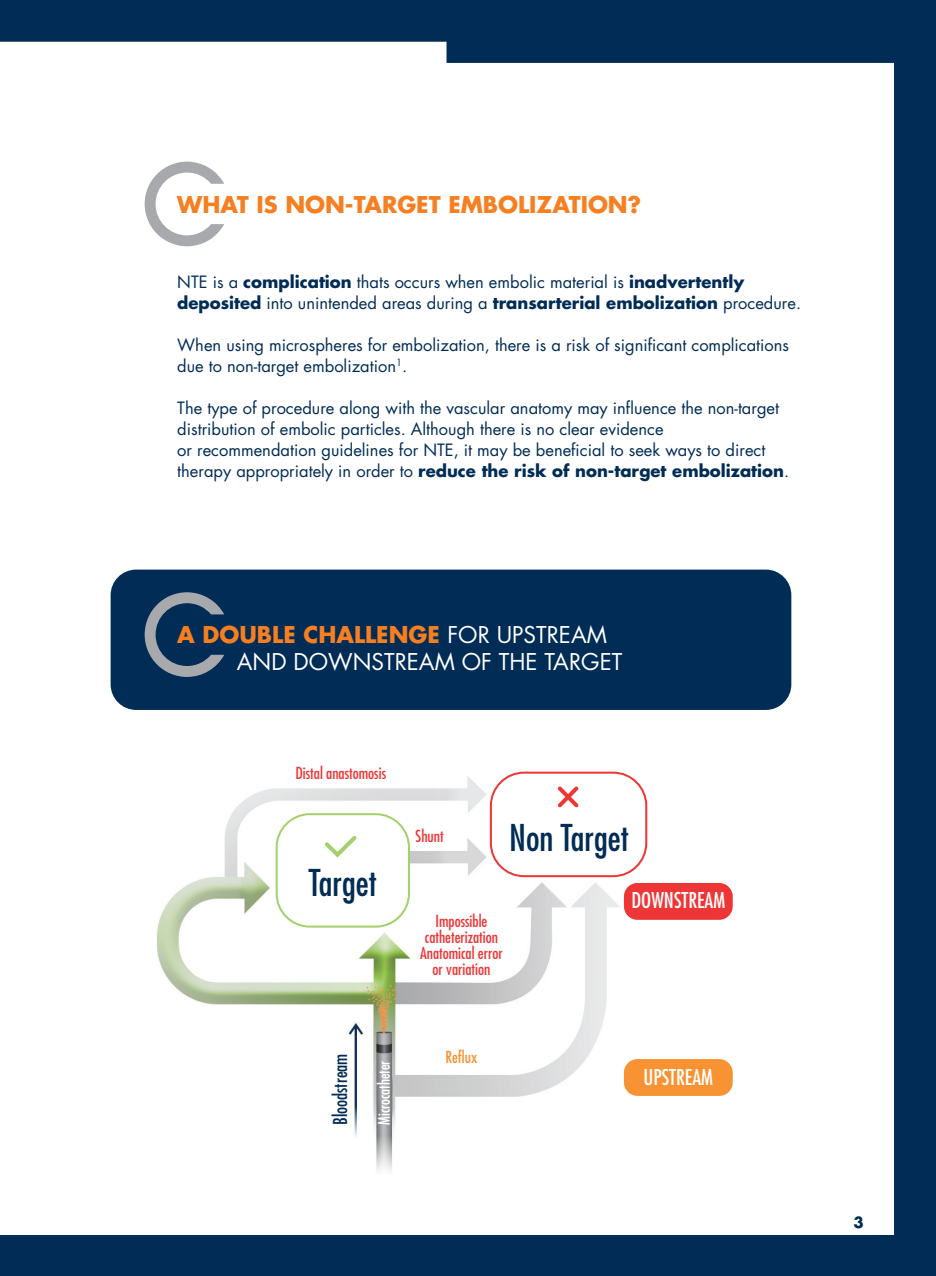
<style>
.page{position:relative;width:936px;height:1276px;background:#fff}
.page>*{position:absolute;margin:0;border:0;box-sizing:border-box;transform-origin:0 0}
.t1{font:condensed 36px "Futura";color:#002c56}
.t2{font:22.5px/27px "Futura Std";color:#fff}
.t3{font:700 22.5px "Futura Std";color:#f57f21}
.t4{font:condensed 21.15px "Futura";color:#fff}
.t5{font:condensed 18.75px "Futura";color:#002c56}
.t6{font:16.5px/21px "Futura Std";color:#002c56}
.t7{font:condensed 16.05px/16px "Futura";color:#ee3636;text-align:center}
.t8{font:condensed 16.05px "Futura";color:#f79332}
.t9{font:condensed 15.6px "Futura";color:#fff}
.t10{font:700 15px "Futura Std";color:#002c56}
.s1{font-weight:700}
.s2{font-weight:700;color:#f57f21}
</style>
<div class="page">
<svg style="left:0;top:0;width:894px;height:63px"></svg>
<div style="left:0;top:1235px;width:935px;height:41px;background:#002c56"></div>
<div style="left:894px;top:0;width:41px;height:1276px;background:#002c56"></div>
<svg style="left:145px;top:162px;width:79px;height:84px"></svg>
<div style="left:111px;top:569px;width:680px;height:141px;background:#002c56;border-radius:26px"></div>
<svg style="left:145px;top:592px;width:79px;height:85px"></svg>
<img style="left:156px;top:774px;width:577px;height:398px">
<div style="left:275px;top:813px;width:135px;height:114px;border:2px solid #a2d06d;border-radius:33px"></div>
<div style="left:490px;top:771px;width:157px;height:106px;border:2px solid #ee3636;border-radius:33px"></div>
<div style="left:624px;top:883px;width:108px;height:37px;background:#ee3636;border-radius:14px"></div>
<div style="left:624px;top:1059px;width:108px;height:37px;background:#f79332;border-radius:14px"></div>
<svg style="left:321px;top:832px;width:39px;height:28px"></svg>
<svg style="left:554px;top:783px;width:28px;height:28px"></svg>
<h2 class="t3" style="left:177px;top:189px;width:465px">WHAT IS NON-TARGET EMBOLIZATION?</h2>
<p class="t6" style="left:177px;top:271px;width:625px">NTE is a <span class="s1">complication</span> thats occurs when embolic material is <span class="s1">inadvertently deposited</span> into unintended areas during a <span class="s1">transarterial embolization</span> procedure.</p>
<p class="t6" style="left:177px;top:334px;width:613px">When using microspheres for embolization, there is a risk of significant complications due to non-target embolization<sup>1</sup>.</p>
<p class="t6" style="left:177px;top:397px;width:613px">The type of procedure along with the vascular anatomy may influence the non-target distribution of embolic particles. Although there is no clear evidence<br>or recommendation guidelines for NTE, it may be beneficial to seek ways to direct therapy appropriately in order to <span class="s1">reduce the risk of non-target embolization</span>.</p>
<h2 class="t2" style="left:237px;top:622px;width:387px;text-indent:-60px"><span class="s2">A DOUBLE CHALLENGE</span> FOR UPSTREAM<br>AND DOWNSTREAM OF THE TARGET</h2>
<p class="t7" style="left:295px;top:765px;width:92px">Distal anastomosis</p>
<h1 class="t1" style="left:309px;top:860px;width:69px">Target</h1>
<p class="t7" style="left:415px;top:827px;width:30px">Shunt</p>
<h1 class="t1" style="left:509px;top:815px;width:121px">Non Target</h1>
<p class="t7" style="left:420px;top:912px;width:84px">Impossible catheterization<br>Anatomical error or variation</p>
<p class="t4" style="left:631px;top:887px;width:95px">DOWNSTREAM</p>
<p class="t5" style="left:328px;top:1125px;width:73px;rotate:-90deg">Bloodstream</p>
<p class="t9" style="left:374px;top:1125px;width:66px;rotate:-90deg">Microcatheter</p>
<p class="t8" style="left:445px;top:1047px;width:34px">Reflux</p>
<p class="t4" style="left:643px;top:1063px;width:71px">UPSTREAM</p>
<p class="t10" style="left:853px;top:1212px;width:12px">3</p>
</div>
